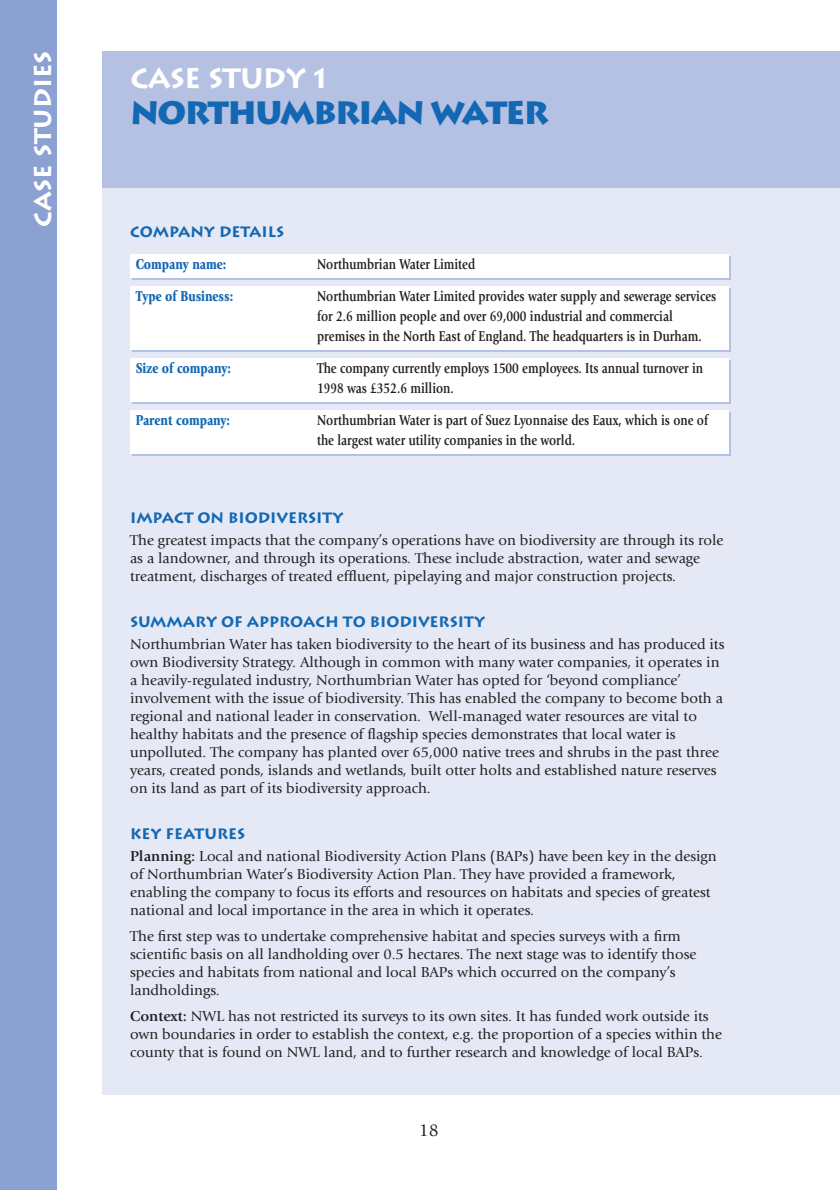
<style>
.page{position:relative;width:840px;height:1190px;background:#fff}
.page>*{position:absolute;margin:0;border:0;box-sizing:border-box;transform-origin:0 0}
.t1{font:900 32px "Lithos";letter-spacing:-.05em;color:#1468b3}
.t2{font:700 28px "Lithos";letter-spacing:-.025em;color:#fff}
.t3{font:700 24px "Lithos";color:#fff}
.t4{font:18px "Giovanni";color:#231f20}
.t5{font:15px/18px "Giovanni";color:#231f20}
.t6{font:700 15px/20px "Giovanni";color:#231f20;scale:.8 1}
.t7{font:700 15px "Lithos";letter-spacing:-.005em;color:#1468b3}
.t8{font:900 15px "Giovanni";color:#1468b3;scale:.8 1}
.s1{font-weight:700}
</style>
<div class="page">
<div style="left:102px;top:51px;width:738px;height:1043px;background:#e4e9f5"></div>
<div style="left:102px;top:51px;width:738px;height:136px;background:#b4c1e2"></div>
<div style="left:132px;top:256px;width:598px;height:24px;background:#b4c1e2"></div>
<div style="left:132px;top:288px;width:598px;height:64px;background:#b4c1e2"></div>
<div style="left:132px;top:360px;width:598px;height:44px;background:#b4c1e2"></div>
<div style="left:132px;top:412px;width:598px;height:44px;background:#b4c1e2"></div>
<div style="left:130px;top:254px;width:598px;height:24px;background:#fff"></div>
<div style="left:130px;top:286px;width:598px;height:64px;background:#fff"></div>
<div style="left:130px;top:358px;width:598px;height:44px;background:#fff"></div>
<div style="left:130px;top:410px;width:598px;height:44px;background:#fff"></div>
<div style="left:0;top:0;width:57px;height:1190px;background:#8ba1d2"></div>
<h3 class="t3" style="left:29px;top:227px;width:177px;rotate:-90deg">CASE STUDIES</h3>
<h2 class="t2" style="left:130px;top:62px;width:198px">CASE STUDY 1</h2>
<h1 class="t1" style="left:130px;top:94px;width:420px">NORTHUMBRIAN WATER</h1>
<p class="t7" style="left:130px;top:223px;width:156px">COMPANY DETAILS</p>
<p class="t8" style="left:136px;top:259px;width:115px">Company name:</p>
<p class="t6" style="left:317px;top:256px;width:199px">Northumbrian Water Limited</p>
<p class="t8" style="left:136px;top:291px;width:123px">Type of Business:</p>
<p class="t6" style="left:317px;top:288px;width:500px">Northumbrian Water Limited provides water supply and sewerage services for 2.6 million people and over 69,000 industrial and commercial premises in the North East of England. The headquarters is in Durham.</p>
<p class="t8" style="left:136px;top:363px;width:121px">Size of company:</p>
<p class="t6" style="left:317px;top:360px;width:484px">The company currently employs 1500 employees. Its annual turnover in<br>1998 was £352.6 million.</p>
<p class="t8" style="left:136px;top:415px;width:120px">Parent company:</p>
<p class="t6" style="left:317px;top:412px;width:490px">Northumbrian Water is part of Suez Lyonnaise des Eaux, which is one of the largest water utility companies in the world.</p>
<p class="t7" style="left:130px;top:509px;width:215px">IMPACT ON BIODIVERSITY</p>
<p class="t5" style="left:130px;top:533px;width:595px">The greatest impacts that the company’s operations have on biodiversity are through its role as a landowner, and through its operations. These include abstraction, water and sewage treatment, discharges of treated effluent, pipelaying and major construction projects.</p>
<p class="t7" style="left:130px;top:613px;width:357px">SUMMARY OF APPROACH TO BIODIVERSITY</p>
<p class="t5" style="left:130px;top:637px;width:596px">Northumbrian Water has taken biodiversity to the heart of its business and has produced its own Biodiversity Strategy. Although in common with many water companies, it operates in a heavily-regulated industry, Northumbrian Water has opted for ‘beyond compliance’ involvement with the issue of biodiversity. This has enabled the company to become both a regional and national leader in conservation. Well-managed water resources are vital to healthy habitats and the presence of flagship species demonstrates that local water is unpolluted. The company has planted over 65,000 native trees and shrubs in the past three years, created ponds, islands and wetlands, built otter holts and established nature reserves on its land as part of its biodiversity approach.</p>
<p class="t7" style="left:130px;top:825px;width:117px">KEY FEATURES</p>
<p class="t5" style="left:130px;top:849px;width:588px"><span class="s1">Planning:</span> Local and national Biodiversity Action Plans (BAPs) have been key in the design of Northumbrian Water’s Biodiversity Action Plan. They have provided a framework, enabling the company to focus its efforts and resources on habitats and species of greatest national and local importance in the area in which it operates.</p>
<p class="t5" style="left:130px;top:929px;width:568px">The first step was to undertake comprehensive habitat and species surveys with a firm scientific basis on all landholding over 0.5 hectares. The next stage was to identify those species and habitats from national and local BAPs which occurred on the company’s landholdings.</p>
<p class="t5" style="left:130px;top:1009px;width:593px"><span class="s1">Context:</span> NWL has not restricted its surveys to its own sites. It has funded work outside its own boundaries in order to establish the context, e.g. the proportion of a species within the county that is found on NWL land, and to further research and knowledge of local BAPs.</p>
<p class="t4" style="left:419px;top:1123px;width:22px">18</p>
</div>
